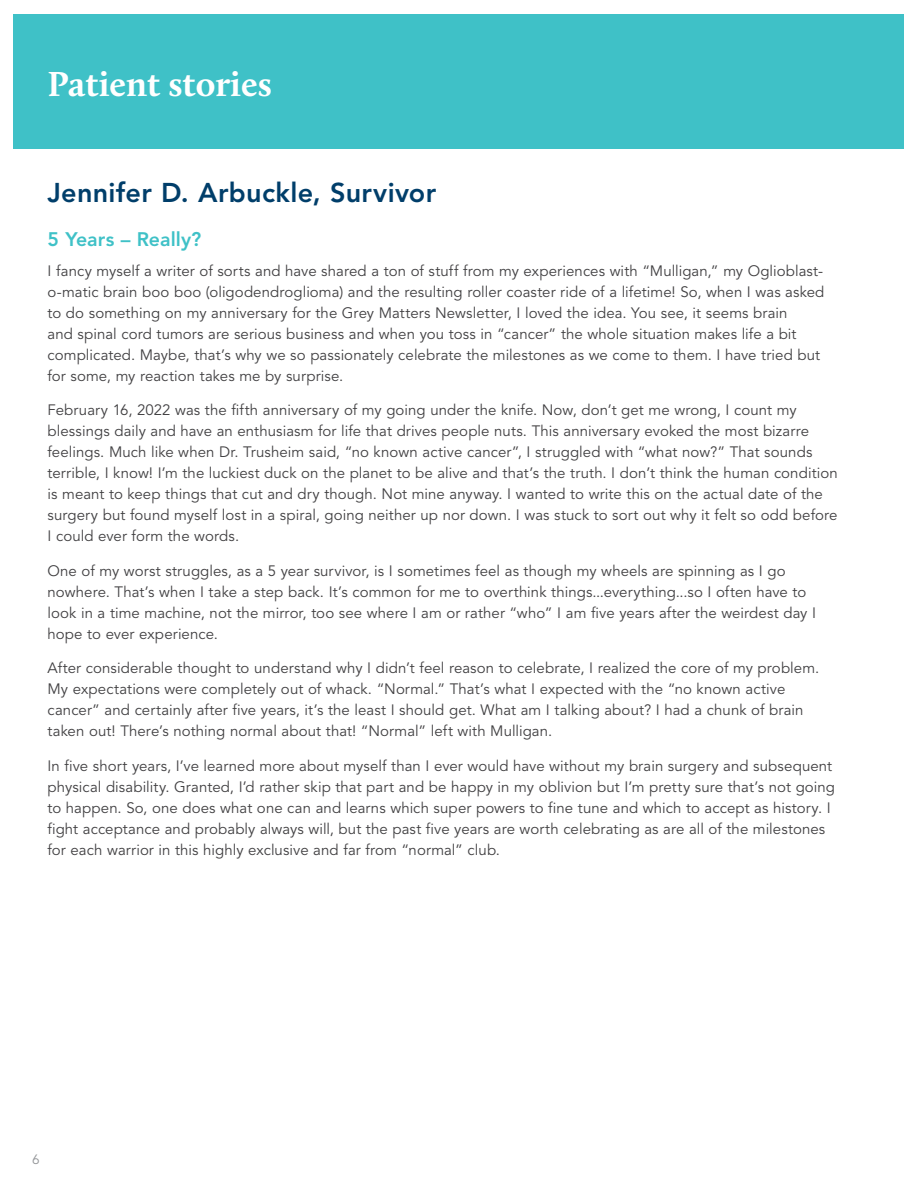
<style>
.page{position:relative;width:918px;height:1188px;background:#fff}
.page>*{position:absolute;margin:0;border:0;box-sizing:border-box;transform-origin:0 0}
.t1{font:700 36px "Calluna";color:#fff}
.t2{font:800 27px "Avenir LT Std";letter-spacing:.01em;color:#003e6a}
.t3{font:800 19.5px "Avenir LT Std";color:#3fc1c7}
.t4{font:15px/21px "Avenir LT Std";letter-spacing:.005em;color:#414042}
.t5{font:13.5px "Avenir LT Std";color:#939598}
</style>
<div class="page">
<div style="left:14px;top:14px;width:890px;height:135px;background:#3fc1c7"></div>
<h1 class="t1" style="left:48px;top:62px;width:226px">Patient stories</h1>
<h2 class="t2" style="left:48px;top:177px;width:390px">Jennifer D. Arbuckle, Survivor</h2>
<h3 class="t3" style="left:48px;top:227px;width:155px">5 Years – Really?</h3>
<p class="t4" style="left:48px;top:260px;width:778px">I fancy myself a writer of sorts and have shared a ton of stuff from my experiences with “Mulligan,” my Oglioblast&shy;o-matic brain boo boo (oligodendroglioma) and the resulting roller coaster ride of a lifetime! So, when I was asked to do something on my anniversary for the Grey Matters Newsletter, I loved the idea. You see, it seems brain<br>and spinal cord tumors are serious business and when you toss in “cancer” the whole situation makes life a bit complicated. Maybe, that’s why we so passionately celebrate the milestones as we come to them. I have tried but for some, my reaction takes me by surprise.</p>
<p class="t4" style="left:48px;top:400px;width:792px">February 16, 2022 was the fifth anniversary of my going under the knife. Now, don’t get me wrong, I count my blessings daily and have an enthusiasm for life that drives people nuts. This anniversary evoked the most bizarre feelings. Much like when Dr. Trusheim said, “no known active cancer”, I struggled with “what now?” That sounds terrible, I know! I’m the luckiest duck on the planet to be alive and that’s the truth. I don’t think the human condition is meant to keep things that cut and dry though. Not mine anyway. I wanted to write this on the actual date of the surgery but found myself lost in a spiral, going neither up nor down. I was stuck to sort out why it felt so odd before I could ever form the words.</p>
<p class="t4" style="left:48px;top:560px;width:770px">One of my worst struggles, as a 5 year survivor, is I sometimes feel as though my wheels are spinning as I go nowhere. That’s when I take a step back. It’s common for me to overthink things...everything...so I often have to look in a time machine, not the mirror, too see where I am or rather “who” I am five years after the weirdest day I hope to ever experience.</p>
<p class="t4" style="left:48px;top:658px;width:773px">After considerable thought to understand why I didn’t feel reason to celebrate, I realized the core of my problem.<br>My expectations were completely out of whack. “Normal.” That’s what I expected with the “no known active cancer” and certainly after five years, it’s the least I should get. What am I talking about? I had a chunk of brain taken out! There’s nothing normal about that! “Normal” left with Mulligan.</p>
<p class="t4" style="left:48px;top:755px;width:789px">In five short years, I’ve learned more about myself than I ever would have without my brain surgery and subsequent physical disability. Granted, I’d rather skip that part and be happy in my oblivion but I’m pretty sure that’s not going to happen. So, one does what one can and learns which super powers to fine tune and which to accept as history. I fight acceptance and probably always will, but the past five years are worth celebrating as are all of the milestones for each warrior in this highly exclusive and far from “normal” club.</p>
<p class="t5" style="left:32px;top:1152px;width:9px">6</p>
</div>
